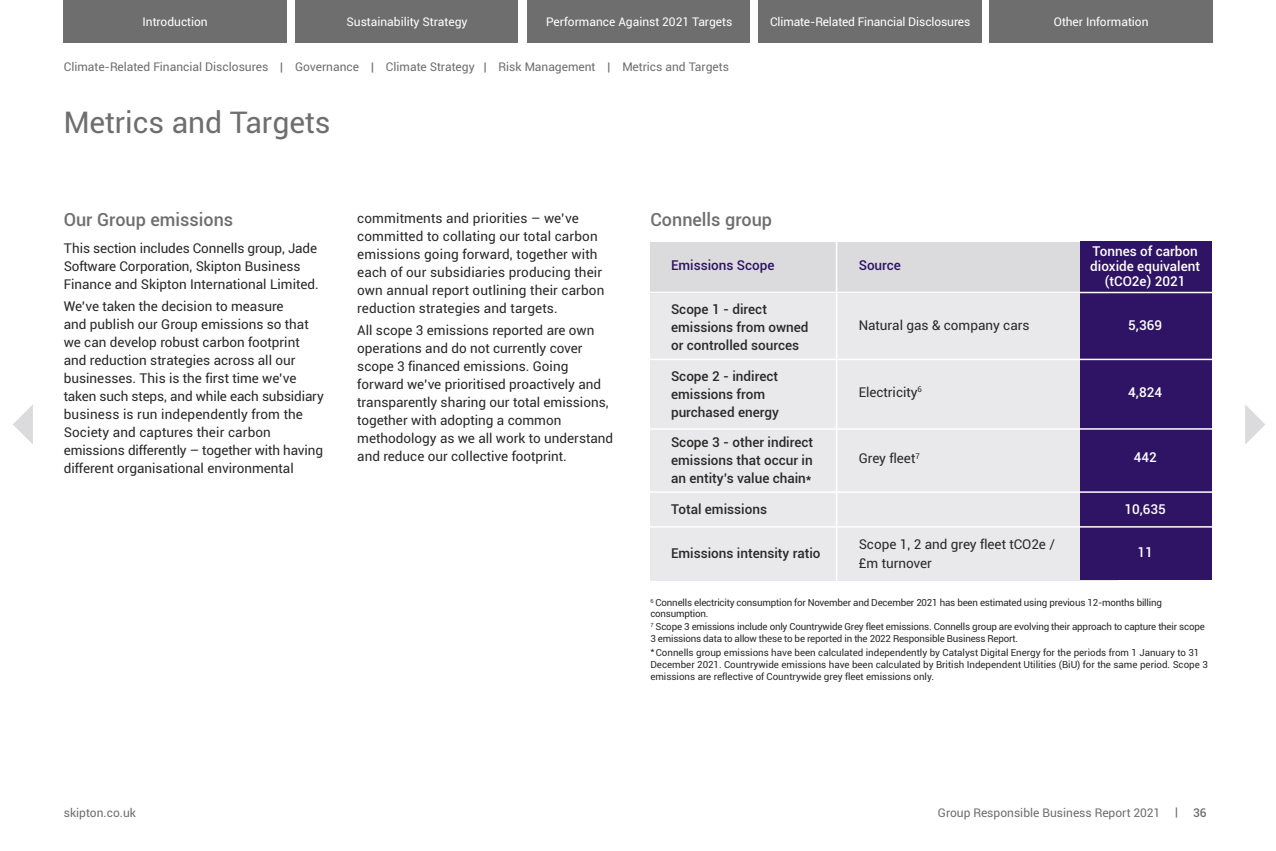
<style>
.page{position:relative;width:1276px;height:851px;background:#fff}
.page>*{position:absolute;margin:0;border:0;box-sizing:border-box;transform-origin:0 0}
.t1{font:30px "Roboto";color:#6f6e6f}
.t2{font:500 18px "Roboto";color:#6f6e6f}
.Paragraph_Style_1{font:13.5px/18px "Roboto";color:#292929}
.Paragraph_Style_1-2{font:500 13.5px/18px "Roboto";color:#292929}
.Paragraph_Style_1-3{font:500 13.5px/15px "Roboto";color:#fff;text-align:center}
.Paragraph_Style_1-4{font:500 13.5px "Roboto";color:#2f1364}
.t3{font:12px "Roboto";color:#6f6e6f}
.t4{font:12px "Roboto";color:#fff}
.Paragraph_Style_1-5{font:9.75px/10.9px "Roboto";letter-spacing:-.02em;color:#292929}
.Paragraph_Style_1-6{font:9.75px/12px "Roboto";color:#292929}
.s1{font-weight:500}
</style>
<div class="page">
<div style="left:64px;top:0;width:223px;height:43px;background:#6f6e6f"></div>
<div style="left:527px;top:0;width:222px;height:43px;background:#6f6e6f"></div>
<div style="left:295px;top:0;width:223px;height:43px;background:#6f6e6f"></div>
<div style="left:758px;top:0;width:223px;height:43px;background:#6f6e6f"></div>
<div style="left:989px;top:0;width:223px;height:43px;background:#6f6e6f"></div>
<div style="left:650px;top:242px;width:468px;height:338px;background:#e9e8ea"></div>
<div style="left:650px;top:242px;width:473px;height:51px;background:#dbdbdd"></div>
<div style="left:1080px;top:241px;width:132px;height:339px;background:#2f1364"></div>
<hr style="left:646px;top:292px;width:575px;height:1px;background:#fff">
<hr style="left:646px;top:358px;width:575px;height:2px;background:#fff">
<hr style="left:646px;top:428px;width:575px;height:1px;background:#fff">
<hr style="left:646px;top:491px;width:575px;height:1px;background:#fff">
<hr style="left:646px;top:526px;width:575px;height:1px;background:#fff">
<hr style="left:836px;top:233px;width:1px;height:354px;background:#fff">
<svg style="left:13px;top:404px;width:20px;height:40px"></svg>
<svg style="left:1245px;top:404px;width:20px;height:40px"></svg>
<p class="t4" style="left:143px;top:13px;width:67px">Introduction</p>
<p class="t4" style="left:346px;top:13px;width:122px">Sustainability Strategy</p>
<p class="t4" style="left:546px;top:13px;width:188px">Performance Against 2021 Targets</p>
<p class="t4" style="left:770px;top:13px;width:202px">Climate-Related Financial Disclosures</p>
<p class="t4" style="left:1053px;top:13px;width:96px">Other Information</p>
<p class="t3" style="left:64px;top:58px;width:666px">Climate-Related Financial Disclosures | Governance | Climate Strategy | Risk Management | Metrics and Targets</p>
<p class="t1" style="left:64px;top:101px;width:268px">Metrics and Targets</p>
<p class="t2" style="left:64px;top:207px;width:171px">Our Group emissions</p>
<p class="Paragraph_Style_1" style="left:64px;top:238px;width:256px">This section includes Connells group, Jade<br>Software Corporation, Skipton Business<br>Finance and Skipton International Limited.</p>
<p class="Paragraph_Style_1" style="left:64px;top:297px;width:262px">We’ve taken the decision to measure<br>and publish our Group emissions so that we can develop robust carbon footprint and reduction strategies across all our businesses. This is the first time we’ve taken such steps, and while each subsidiary business is run independently from the Society and captures their carbon emissions differently – together with having different organisational environmental</p>
<p class="Paragraph_Style_1" style="left:357px;top:208px;width:249px">commitments and priorities – we’ve committed to collating our total carbon emissions going forward, together with each of our subsidiaries producing their own annual report outlining their carbon reduction strategies and targets.</p>
<p class="Paragraph_Style_1" style="left:357px;top:321px;width:257px">All scope 3 emissions reported are own operations and do not currently cover scope 3 financed emissions. Going forward we’ve prioritised proactively and transparently sharing our total emissions, together with adopting a common methodology as we all work to understand and reduce our collective footprint.</p>
<p class="t2" style="left:650px;top:207px;width:123px">Connells group</p>
<p class="Paragraph_Style_1-4" style="left:671px;top:255px;width:105px">Emissions Scope</p>
<p class="Paragraph_Style_1-4" style="left:858px;top:255px;width:44px">Source</p>
<p class="Paragraph_Style_1-2" style="left:671px;top:299px;width:139px">Scope 1 - direct emissions from owned or controlled sources</p>
<p class="Paragraph_Style_1-2" style="left:671px;top:366px;width:109px">Scope 2 - indirect emissions from purchased energy</p>
<p class="Paragraph_Style_1-2" style="left:671px;top:433px;width:144px;text-align:justify">Scope 3 - other indirect emissions that occur in an entity’s value chain*</p>
<p class="Paragraph_Style_1-2" style="left:671px;top:499px;width:98px">Total emissions</p>
<p class="Paragraph_Style_1-2" style="left:671px;top:543px;width:151px">Emissions intensity ratio</p>
<p class="Paragraph_Style_1" style="left:858px;top:316px;width:172px">Natural gas &amp; company cars</p>
<p class="Paragraph_Style_1" style="left:858px;top:382px;width:65px">Electricity<sup>6</sup></p>
<p class="Paragraph_Style_1" style="left:858px;top:449px;width:63px">Grey fleet<sup>7</sup></p>
<p class="Paragraph_Style_1" style="left:858px;top:535px;width:198px">Scope 1, 2 and grey fleet tCO2e / £m turnover</p>
<p class="Paragraph_Style_1-3" style="left:1090px;top:243px;width:111px">Tonnes of carbon dioxide equivalent (tCO2e) 2021</p>
<p class="Paragraph_Style_1-3" style="left:1128px;top:317px;width:35px">5,369</p>
<p class="Paragraph_Style_1-3" style="left:1128px;top:384px;width:35px">4,824</p>
<p class="Paragraph_Style_1-3" style="left:1133px;top:449px;width:25px">442</p>
<p class="Paragraph_Style_1-3" style="left:1124px;top:501px;width:43px">10,635</p>
<p class="Paragraph_Style_1-3" style="left:1137px;top:544px;width:17px">11</p>
<p class="Paragraph_Style_1-5" style="left:650px;top:596px;width:513px"><sup>6</sup> Connells electricity consumption for November and December 2021 has been estimated using previous 12-months billing consumption.</p>
<p class="Paragraph_Style_1-5" style="left:650px;top:620px;width:556px;line-height:12px"><sup>7</sup> Scope 3 emissions include only Countrywide Grey fleet emissions. Connells group are evolving their approach to capture their scope<br>3 emissions data to allow these to be reported in the 2022 Responsible Business Report.</p>
<p class="Paragraph_Style_1-6" style="left:650px;top:646px;width:559px">* Connells group emissions have been calculated independently by Catalyst Digital Energy for the periods from 1 January to 31<br>December 2021. Countrywide emissions have been calculated by British Independent Utilities (BiU) for the same period. Scope 3 emissions are reflective of Countrywide grey fleet emissions only.</p>
<p class="t3" style="left:64px;top:804px;width:74px">skipton.co.uk</p>
<p class="t3" style="left:938px;top:804px;width:270px">Group Responsible Business Report 2021 | <span class="s1">36</span></p>
</div>
